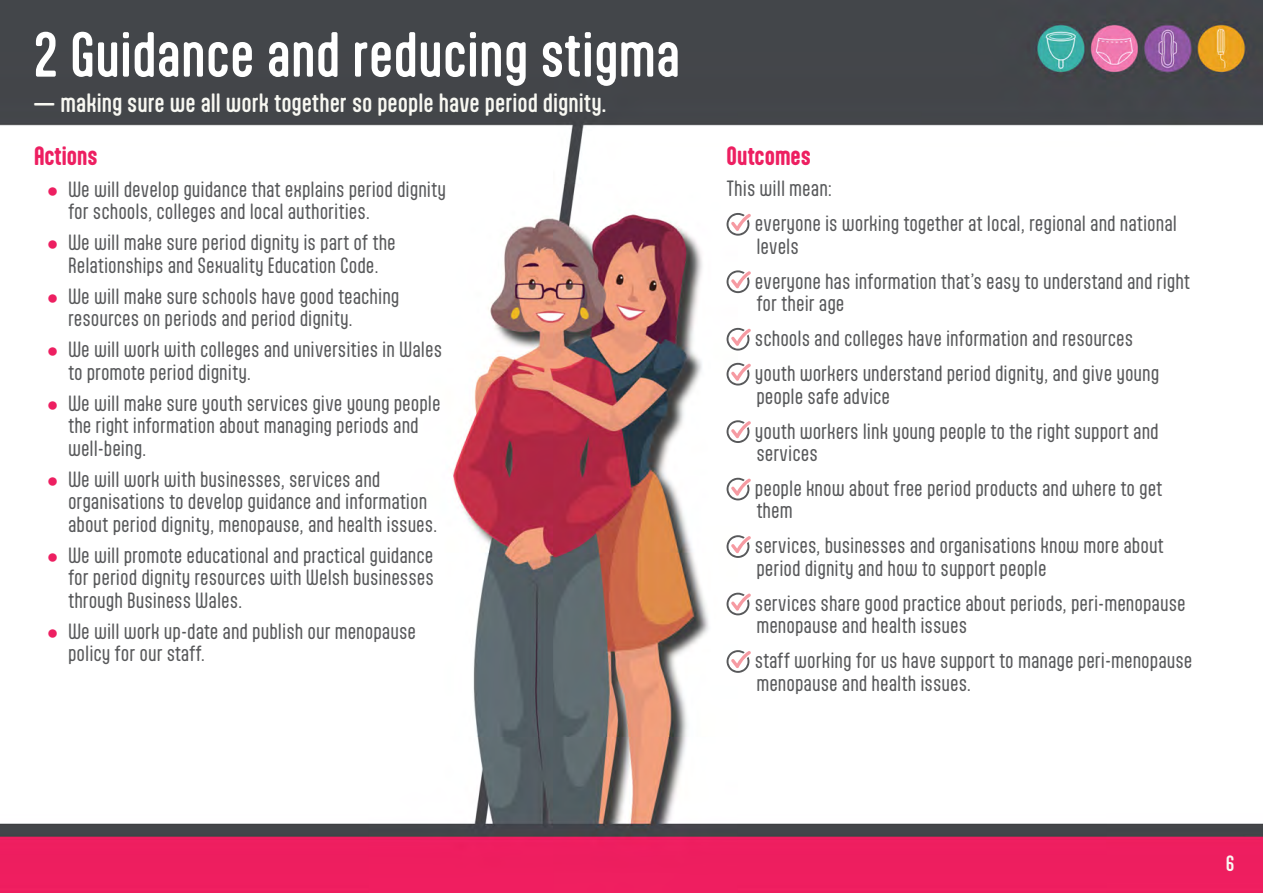
<style>
.page{position:relative;width:1263px;height:893px;background:#fff}
.page>*{position:absolute;margin:0;border:0;box-sizing:border-box;transform-origin:0 0}
.t1{font:500 54px "Aptly";color:#fff}
.t2{font:500 22.5px "Aptly";color:#f8f8f2}
.t3{font:700 22.5px "Aptly";color:#ed1f61}
.t4{font:18.75px/22.5px "Aptly";color:#58595b}
.t5{font:500 18.75px "Aptly";color:#f9f8f3}
.s1{font-family:"Arial";font-weight:700;font-size:19.5px;color:#ed1f61}
</style>
<div class="page">
<img style="left:0;top:0;width:1263px;height:893px">
<svg style="left:726px;top:213px;width:25px;height:23px"></svg>
<svg style="left:726px;top:270px;width:25px;height:23px"></svg>
<svg style="left:726px;top:328px;width:25px;height:23px"></svg>
<svg style="left:726px;top:363px;width:25px;height:23px"></svg>
<svg style="left:726px;top:420px;width:25px;height:23px"></svg>
<svg style="left:726px;top:478px;width:25px;height:22px"></svg>
<svg style="left:726px;top:535px;width:25px;height:23px"></svg>
<svg style="left:726px;top:593px;width:25px;height:22px"></svg>
<svg style="left:726px;top:650px;width:25px;height:23px"></svg>
<p class="t1" style="left:33px;top:21px;width:649px">2 Guidance and reducing stigma</p>
<p class="t2" style="left:33px;top:89px;width:575px">— making sure we all work together so people have period dignity.</p>
<p class="t3" style="left:34px;top:142px;width:65px">Actions</p>
<p class="t4" style="left:68px;top:177px;width:379px;text-indent:-21px"><span class="s1">●</span> We will develop guidance that explains period dignity for schools, colleges and local authorities.</p>
<p class="t4" style="left:47px;top:231px;width:351px;text-align:center"><span class="s1">●</span> We will make sure period dignity is part of the<br>Relationships and Sexuality Education Code.</p>
<p class="t4" style="left:68px;top:284px;width:333px;text-indent:-21px"><span class="s1">●</span> We will make sure schools have good teaching resources on periods and period dignity.</p>
<p class="t4" style="left:68px;top:338px;width:376px;text-indent:-21px"><span class="s1">●</span> We will work with colleges and universities in Wales to promote period dignity.</p>
<p class="t4" style="left:68px;top:391px;width:374px;text-indent:-21px"><span class="s1">●</span> We will make sure youth services give young people the right information about managing periods and well-being.</p>
<p class="t4" style="left:68px;top:467px;width:371px;text-indent:-21px"><span class="s1">●</span> We will work with businesses, services and organisations to develop guidance and information about period dignity, menopause, and health issues.</p>
<p class="t4" style="left:68px;top:543px;width:367px;text-align:justify;text-indent:-21px"><span class="s1">●</span> We will promote educational and practical guidance for period dignity resources with Welsh businesses through Business Wales.</p>
<p class="t4" style="left:68px;top:619px;width:350px;text-indent:-21px"><span class="s1">●</span> We will work up-date and publish our menopause policy for our staff.</p>
<p class="t3" style="left:726px;top:142px;width:86px">Outcomes</p>
<p class="t4" style="left:726px;top:177px;width:107px">This will mean:</p>
<p class="t4" style="left:755px;top:212px;width:424px">everyone is working together at local, regional and national levels</p>
<p class="t4" style="left:755px;top:269px;width:437px">everyone has information that’s easy to understand and right for their age</p>
<p class="t4" style="left:755px;top:327px;width:380px">schools and colleges have information and resources</p>
<p class="t4" style="left:755px;top:362px;width:406px">youth workers understand period dignity, and give young people safe advice</p>
<p class="t4" style="left:755px;top:419px;width:405px">youth workers link young people to the right support and services</p>
<p class="t4" style="left:755px;top:477px;width:409px">people know about free period products and where to get them</p>
<p class="t4" style="left:755px;top:534px;width:410px">services, businesses and organisations know more about period dignity and how to support people</p>
<p class="t4" style="left:755px;top:592px;width:432px">services share good practice about periods, peri-menopause menopause and health issues</p>
<p class="t4" style="left:755px;top:649px;width:439px">staff working for us have support to manage peri-menopause menopause and health issues.</p>
<p class="t5" style="left:1226px;top:851px;width:10px">6</p>
</div>
